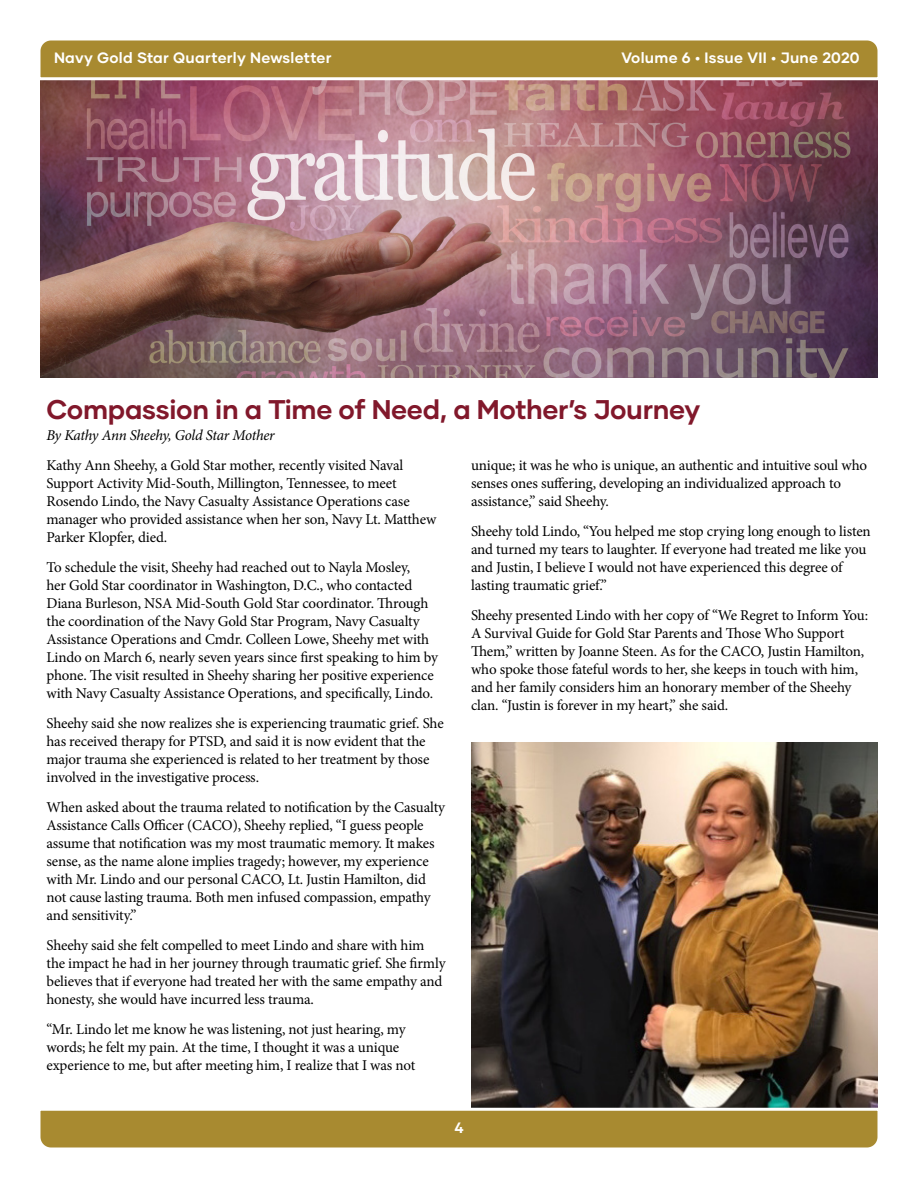
<style>
.page{position:relative;width:918px;height:1188px;background:#fff}
.page>*{position:absolute;margin:0;border:0;box-sizing:border-box;transform-origin:0 0}
.t1{font:700 27px "Gilmer";letter-spacing:-.01em;color:#81182b}
.t2{font:15px/18px "Minion Pro";letter-spacing:-.015em;color:#000}
.t3{font:700 15px "Gilmer";letter-spacing:.02em;color:#fff}
.t4{font:italic 15px "Minion Pro";letter-spacing:-.02em;color:#000}
</style>
<div class="page">
<img style="left:40px;top:82px;width:838px;height:296px">
<img style="left:471px;top:742px;width:407px;height:364px">
<svg style="left:40px;top:40px;width:838px;height:42px;background:#af9244"></svg>
<svg style="left:40px;top:1106px;width:838px;height:42px;background:#af9446"></svg>
<p class="t3" style="left:54px;top:48px;width:279px">Navy Gold Star Quarterly Newsletter</p>
<p class="t3" style="left:621px;top:48px;width:240px">Volume 6 • Issue VII • June 2020</p>
<h1 class="t1" style="left:46px;top:392px;width:655px">Compassion in a Time of Need, a Mother’s Journey</h1>
<p class="t4" style="left:46px;top:425px;width:230px">By Kathy Ann Sheehy, Gold Star Mother</p>
<p class="t2" style="left:46px;top:456px;width:391px">Kathy Ann Sheehy, a Gold Star mother, recently visited Naval Support Activity Mid-South, Millington, Tennessee, to meet Rosendo Lindo, the Navy Casualty Assistance Operations case manager who provided assistance when her son, Navy Lt. Matthew Parker Klopfer, died.</p>
<p class="t2" style="left:46px;top:558px;width:393px">To schedule the visit, Sheehy had reached out to Nayla Mosley,<br>her Gold Star coordinator in Washington, D.C., who contacted Diana Burleson, NSA Mid-South Gold Star coordinator. Through the coordination of the Navy Gold Star Program, Navy Casualty Assistance Operations and Cmdr. Colleen Lowe, Sheehy met with Lindo on March 6, nearly seven years since first speaking to him by phone. The visit resulted in Sheehy sharing her positive experience with Navy Casualty Assistance Operations, and specifically, Lindo.</p>
<p class="t2" style="left:46px;top:714px;width:399px">Sheehy said she now realizes she is experiencing traumatic grief. She has received therapy for PTSD, and said it is now evident that the major trauma she experienced is related to her treatment by those involved in the investigative process.</p>
<p class="t2" style="left:46px;top:798px;width:400px">When asked about the trauma related to notification by the Casualty Assistance Calls Officer (CACO), Sheehy replied, “I guess people assume that notification was my most traumatic memory. It makes sense, as the name alone implies tragedy; however, my experience with Mr. Lindo and our personal CACO, Lt. Justin Hamilton, did not cause lasting trauma. Both men infused compassion, empathy and sensitivity.”</p>
<p class="t2" style="left:46px;top:936px;width:401px">Sheehy said she felt compelled to meet Lindo and share with him the impact he had in her journey through traumatic grief. She firmly believes that if everyone had treated her with the same empathy and honesty, she would have incurred less trauma.</p>
<p class="t2" style="left:46px;top:1020px;width:370px">“Mr. Lindo let me know he was listening, not just hearing, my words; he felt my pain. At the time, I thought it was a unique experience to me, but after meeting him, I realize that I was not</p>
<p class="t2" style="left:471px;top:456px;width:398px">unique; it was he who is unique, an authentic and intuitive soul who senses ones suffering, developing an individualized approach to assistance,” said Sheehy.</p>
<p class="t2" style="left:471px;top:522px;width:401px">Sheehy told Lindo, “You helped me stop crying long enough to listen and turned my tears to laughter. If everyone had treated me like you and Justin, I believe I would not have experienced this degree of lasting traumatic grief.”</p>
<p class="t2" style="left:471px;top:606px;width:399px">Sheehy presented Lindo with her copy of “We Regret to Inform You:<br>A Survival Guide for Gold Star Parents and Those Who Support Them,” written by Joanne Steen. As for the CACO, Justin Hamilton, who spoke those fateful words to her, she keeps in touch with him, and her family considers him an honorary member of the Sheehy clan. “Justin is forever in my heart,” she said.</p>
<p class="t3" style="left:454px;top:1118px;width:11px">4</p>
</div>
